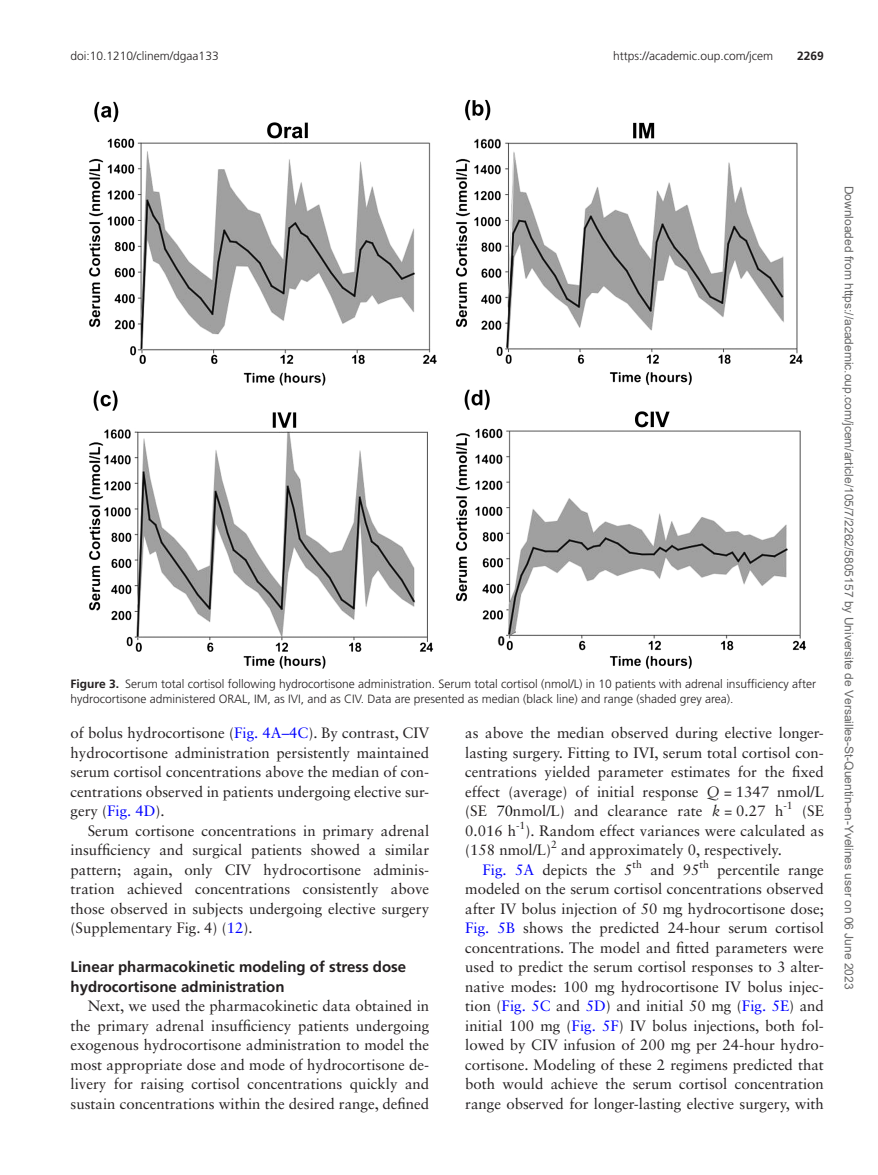
<style>
.page{position:relative;width:878px;height:1175px;background:#fff}
.page>*{position:absolute;margin:0;border:0;box-sizing:border-box;transform-origin:0 0}
.t1{font:15px/19.5px "Sabon LT Std";color:#231f20;text-align:justify}
.t2{font:700 15px/19.5px "Frutiger LT Std";color:#231f20}
.t3{font:300 12px/15px "Frutiger LT Std";color:#231f20}
.t4{font:12px "Arial";color:#666}
.t5{font:700 12px "Frutiger LT Std";color:#231f20}
.t6{font:10.5px "Sabon LT Std";color:#231f20}
.s1{font-weight:700}
.s2{color:#00f}
.s3{font-style:italic}
.s4{color:#000}
</style>
<div class="page">
<img style="left:89px;top:100px;width:717px;height:569px">
<p class="t3" style="left:70px;top:48px;width:150px">doi:10.1210/clinem/dgaa133</p>
<p class="t3" style="left:613px;top:48px;width:162px">https://academic.oup.com/jcem</p>
<p class="t5" style="left:797px;top:49px;width:28px">2269</p>
<p class="t3" style="left:70px;top:676px;width:747px"><span class="s1">Figure 3.</span> Serum total cortisol following hydrocortisone administration. Serum total cortisol (nmol/L) in 10 patients with adrenal insufficiency after hydrocortisone administered ORAL, IM, as IVI, and as CIV. Data are presented as median (black line) and range (shaded grey area).</p>
<p class="t1" style="left:70px;top:723px;width:360px">of bolus hydrocortisone (<span class="s2">Fig. 4A–4C</span>). By contrast, CIV hydrocortisone administration persistently maintained serum cortisol concentrations above the median of con&shy;centrations observed in patients undergoing elective sur&shy;gery (<span class="s2">Fig. 4D</span>).</p>
<p class="t1" style="left:70px;top:820px;width:360px;text-indent:17px">Serum cortisone concentrations in primary adrenal insufficiency and surgical patients showed a similar pattern; again, only CIV hydrocortisone adminis&shy;tration achieved concentrations consistently above those observed in subjects undergoing elective surgery (Supplementary Fig. 4) (<span class="s2">12</span>).</p>
<p class="t2" style="left:70px;top:957px;width:337px">Linear pharmacokinetic modeling of stress dose hydrocortisone administration</p>
<p class="t1" style="left:70px;top:996px;width:360px;text-indent:17px">Next, we used the pharmacokinetic data obtained in the primary adrenal insufficiency patients undergoing exogenous hydrocortisone administration to model the most appropriate dose and mode of hydrocortisone de&shy;livery for raising cortisol concentrations quickly and sustain concentrations within the desired range, defined</p>
<p class="t1" style="left:465px;top:723px;width:360px">as above the median observed during elective longer&shy;lasting surgery. Fitting to IVI, serum total cortisol con&shy;centrations yielded parameter estimates for the fixed effect (average) of initial response <span class="s3">Q</span> = 1347 nmol/L (SE <span class="s4">70</span>nmol/L) and clearance rate <span class="s3">k</span> = 0.27 h</p>
<p class="t6" style="left:783px;top:799px;width:11px">-1</p>
<p class="t1" style="left:802px;top:801px;width:23px">(SE</p>
<p class="t1" style="left:465px;top:820px;width:52px">0.016 h</p>
<p class="t6" style="left:516px;top:818px;width:11px">-1</p>
<p class="t1" style="left:465px;top:820px;width:360px;text-indent:60px">). Random effect variances were calculated as (158 nmol/L)</p>
<p class="t6" style="left:551px;top:838px;width:7px">2</p>
<p class="t1" style="left:482px;top:840px;width:301px;text-indent:79px">and approximately 0, respectively.<br><span class="s2">Fig. 5A</span> depicts the 5</p>
<p class="t6" style="left:632px;top:857px;width:11px">th</p>
<p class="t1" style="left:650px;top:859px;width:51px">and 95</p>
<p class="t6" style="left:699px;top:857px;width:11px">th</p>
<p class="t1" style="left:465px;top:859px;width:360px;text-indent:252px">percentile range modeled on the serum cortisol concentrations observed after IV bolus injection of 50 mg hydrocortisone dose; <span class="s2">Fig. 5B</span> shows the predicted 24-hour serum cortisol concentrations. The model and fitted parameters were used to predict the serum cortisol responses to 3 alter&shy;native modes: 100 mg hydrocortisone IV bolus injec&shy;tion (<span class="s2">Fig. 5C</span> and <span class="s2">5D</span>) and initial 50 mg (<span class="s2">Fig. 5E</span>) and initial 100 mg (<span class="s2">Fig. 5F</span>) IV bolus injections, both fol&shy;lowed by CIV infusion of 200 mg per 24-hour hydro&shy;cortisone. Modeling of these 2 regimens predicted that both would achieve the serum cortisol concentration range observed for longer-lasting elective surgery, with</p>
<p class="t4" style="left:853px;top:186px;width:805px;rotate:90deg">Downloaded from https://academic.oup.com/jcem/article/105/7/2262/5805157 by Universite de Versailles-St-Quentin-en-Yvelines user on 06 June 2023</p>
</div>
